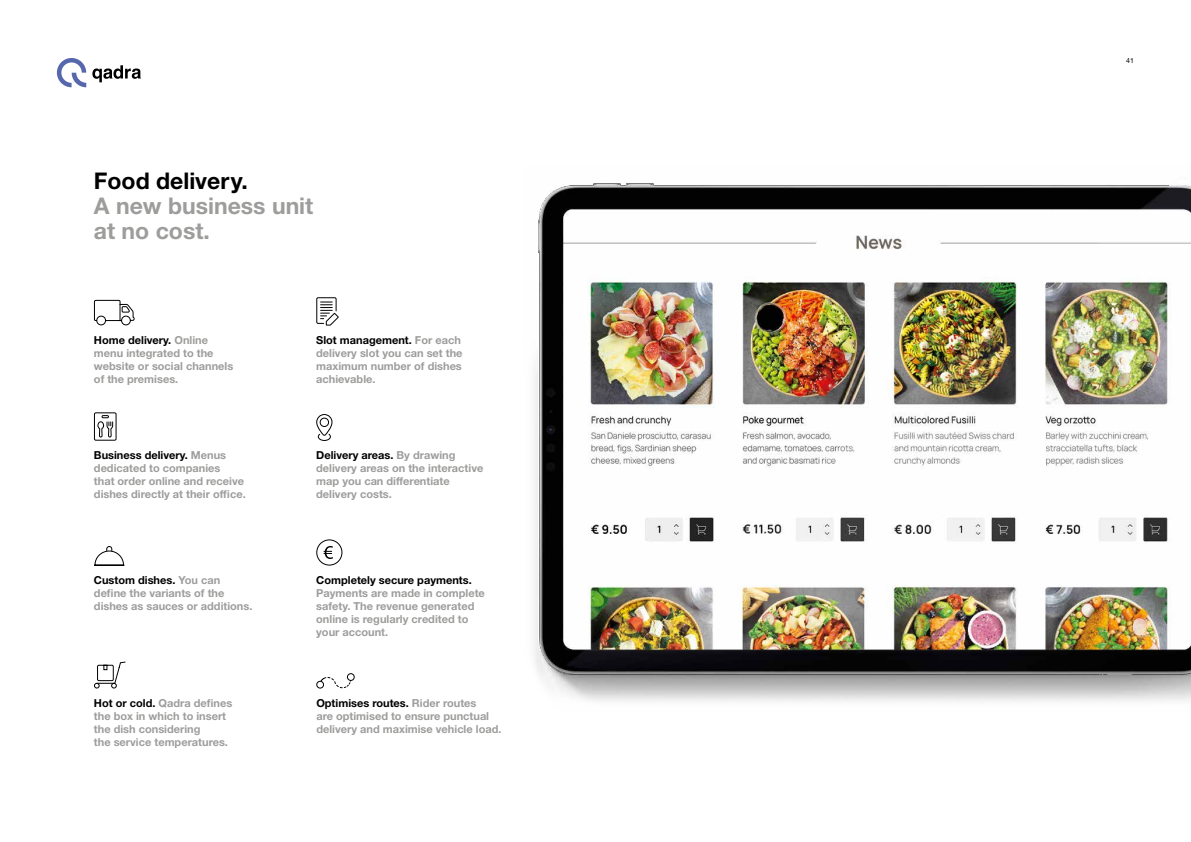
<style>
.page{position:relative;width:1191px;height:842px;background:#fff}
.page>*{position:absolute;margin:0;border:0;box-sizing:border-box;transform-origin:0 0}
.t1{font:700 23px/25px "Helvetica Neue LT Std";color:#9d9d9c}
.t2{font:700 23px "Helvetica Neue LT Std";color:#000}
.t3{font:700 11px/13px "Helvetica Neue LT Std";color:#9d9d9c}
.t4{font:700 11px "Helvetica Neue LT Std";color:#000}
.t5{font:7px "Helvetica Neue LT Std";color:#000}
.s1{color:#000}
</style>
<div class="page">
<svg style="left:92px;top:65px;width:49px;height:17px"></svg>
<svg style="left:57px;top:58px;width:29px;height:29px"></svg>
<svg style="left:93px;top:299px;width:42px;height:27px"></svg>
<svg style="left:323px;top:546px;width:10px;height:13px"></svg>
<div style="left:316px;top:539px;width:26px;height:27px;border:1px solid #000;border-radius:50%"></div>
<svg style="left:316px;top:297px;width:23px;height:29px"></svg>
<svg style="left:93px;top:412px;width:24px;height:29px"></svg>
<svg style="left:316px;top:414px;width:17px;height:27px"></svg>
<svg style="left:94px;top:546px;width:31px;height:20px"></svg>
<svg style="left:94px;top:661px;width:32px;height:28px"></svg>
<svg style="left:316px;top:673px;width:39px;height:16px"></svg>
<img style="left:534px;top:183px;width:657px;height:518px">
<h1 class="t2" style="left:94px;top:167px;width:155px">Food delivery.</h1>
<h1 class="t1" style="left:94px;top:193px;width:221px">A new business unit at no cost.</h1>
<p class="t3" style="left:94px;top:333px;width:141px"><span class="s1">Home delivery.</span> Online menu integrated to the website or social channels of the premises.</p>
<p class="t3" style="left:316px;top:333px;width:148px"><span class="s1">Slot management.</span> For each delivery slot you can set the maximum number of dishes achievable.</p>
<p class="t3" style="left:94px;top:448px;width:153px"><span class="s1">Business delivery.</span> Menus dedicated to companies<br>that order online and receive dishes directly at their office.</p>
<p class="t3" style="left:316px;top:448px;width:169px"><span class="s1">Delivery areas.</span> By drawing delivery areas on the interactive map you can differentiate delivery costs.</p>
<p class="t3" style="left:94px;top:574px;width:160px"><span class="s1">Custom dishes.</span> You can define the variants of the dishes as sauces or additions.</p>
<p class="t4" style="left:316px;top:574px;width:157px">Completely secure payments.</p>
<p class="t3" style="left:316px;top:587px;width:170px">Payments are made in complete safety. The revenue generated online is regularly credited to your account.</p>
<p class="t3" style="left:94px;top:696px;width:140px"><span class="s1">Hot or cold.</span> Qadra defines the box in which to insert the dish considering<br>the service temperatures.</p>
<p class="t3" style="left:316px;top:696px;width:187px"><span class="s1">Optimises routes.</span> Rider routes<br>are optimised to ensure punctual delivery and maximise vehicle load.</p>
<p class="t5" style="left:1126px;top:56px;width:9px">41</p>
</div>
